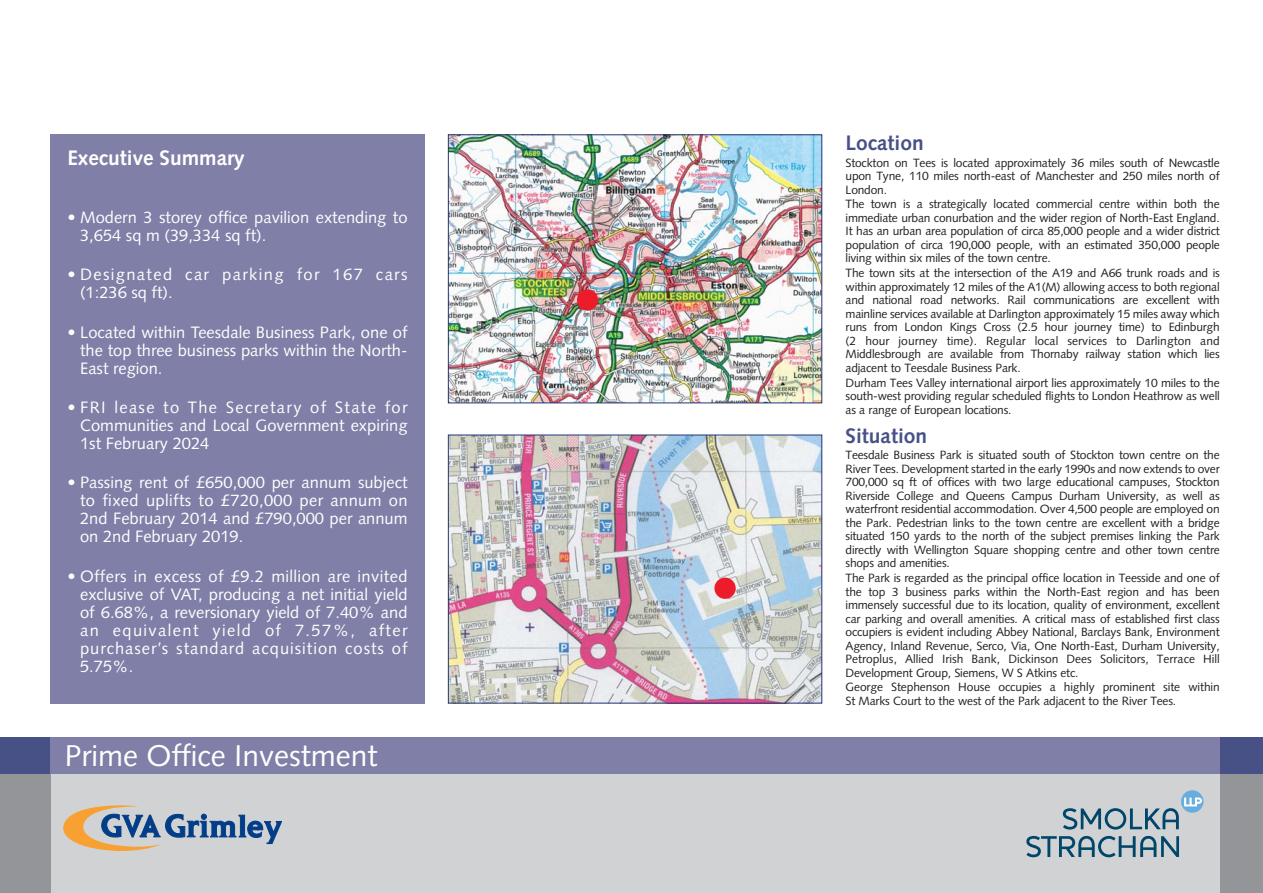
<style>
.page{position:relative;width:1263px;height:893px;background:#fff}
.page>*{position:absolute;margin:0;border:0;box-sizing:border-box;transform-origin:0 0}
.t1{font:30px "Syntax";color:#fff}
.t2{font:700 21px "Syntax";color:#485186}
.t3{font:700 21px "Syntax";color:#fff}
.t4{font:16.5px/18px "Syntax";color:#fff;text-align:justify}
.t5{font:16.5px/18px "Syntax";letter-spacing:.085em;color:#fff}
.t6{font:12px/13.5px "Syntax";letter-spacing:-.015em;color:#231f20;text-align:justify}
</style>
<div class="page">
<div style="left:0;top:742px;width:1263px;height:151px;background:#d1d2d4"></div>
<div style="left:1220px;top:772px;width:43px;height:121px;background:#939598"></div>
<div style="left:50px;top:134px;width:375px;height:569px;background:#7f7fa7"></div>
<div style="left:0;top:763px;width:51px;height:130px;background:#939598"></div>
<img style="left:450px;top:136px;width:370px;height:265px">
<div style="left:448px;top:134px;width:374px;height:269px;border:1px solid #223675"></div>
<img style="left:450px;top:437px;width:370px;height:264px">
<div style="left:448px;top:435px;width:374px;height:268px;border:1px solid #223675"></div>
<div style="left:714px;top:578px;width:22px;height:21px;background:#ed1c2b;border-radius:50%"></div>
<div style="left:577px;top:289px;width:21px;height:22px;background:#ed1c2b;border-radius:50%"></div>
<svg style="left:63px;top:805px;width:219px;height:46px"></svg>
<div style="left:0;top:737px;width:1263px;height:37px;background:#485186"></div>
<div style="left:51px;top:737px;width:1169px;height:37px;background:#7f7fa7"></div>
<svg style="left:1026px;top:836px;width:153px;height:21px"></svg>
<svg style="left:1181px;top:790px;width:22px;height:23px"></svg>
<svg style="left:1063px;top:798px;width:138px;height:32px"></svg>
<h2 class="t3" style="left:67px;top:149px;width:179px">Executive Summary</h2>
<h3 class="t4" style="left:80px;top:210px;width:329px;text-indent:-13px">• Modern 3 storey office pavilion extending to<br>3,654 sq m (39,334 sq ft).</h3>
<h3 class="t5" style="left:80px;top:267px;width:329px;text-indent:-13px">• Designated car parking for 167 cars (1:236 sq ft).</h3>
<h3 class="t4" style="left:80px;top:325px;width:329px;text-indent:-13px">• Located within Teesdale Business Park, one of the top three business parks within the North-East region.</h3>
<h3 class="t4" style="left:80px;top:400px;width:329px;text-indent:-13px">• FRI lease to The Secretary of State for Communities and Local Government expiring 1st February 2024</h3>
<h3 class="t4" style="left:80px;top:475px;width:329px;text-indent:-13px">• Passing rent of £650,000 per annum subject to fixed uplifts to £720,000 per annum on 2nd February 2014 and £790,000 per annum on 2nd February 2019.</h3>
<h3 class="t4" style="left:80px;top:568px;width:329px;text-indent:-13px">• Offers in excess of £9.2 million are invited exclusive of VAT, producing a net initial yield of 6.68%, a reversionary yield of 7.40% and an equivalent yield of 7.57%, after purchaser’s standard acquisition costs of 5.75%.</h3>
<h1 class="t1" style="left:65px;top:743px;width:314px">Prime Office Investment</h1>
<h2 class="t2" style="left:845px;top:134px;width:80px">Location</h2>
<p class="t6" style="left:845px;top:157px;width:376px">Stockton on Tees is located approximately 36 miles south of Newcastle upon Tyne, 110 miles north-east of Manchester and 250 miles north of London.</p>
<p class="t6" style="left:845px;top:199px;width:376px">The town is a strategically located commercial centre within both the immediate urban conurbation and the wider region of North-East England.<br>It has an urban area population of circa 85,000 people and a wider district population of circa 190,000 people, with an estimated 350,000 people living within six miles of the town centre.</p>
<p class="t6" style="left:845px;top:267px;width:376px">The town sits at the intersection of the A19 and A66 trunk roads and is within approximately 12 miles of the A1(M) allowing access to both regional and national road networks. Rail communications are excellent with mainline services available at Darlington approximately 15 miles away which runs from London Kings Cross (2.5 hour journey time) to Edinburgh (2 hour journey time). Regular local services to Darlington and Middlesbrough are available from Thornaby railway station which lies adjacent to Teesdale Business Park.</p>
<p class="t6" style="left:845px;top:377px;width:376px">Durham Tees Valley international airport lies approximately 10 miles to the south-west providing regular scheduled flights to London Heathrow as well as a range of European locations.</p>
<h2 class="t2" style="left:845px;top:427px;width:83px">Situation</h2>
<p class="t6" style="left:845px;top:449px;width:376px">Teesdale Business Park is situated south of Stockton town centre on the River Tees. Development started in the early 1990s and now extends to over 700,000 sq ft of offices with two large educational campuses, Stockton Riverside College and Queens Campus Durham University, as well as waterfront residential accommodation. Over 4,500 people are employed on the Park. Pedestrian links to the town centre are excellent with a bridge situated 150 yards to the north of the subject premises linking the Park directly with Wellington Square shopping centre and other town centre shops and amenities.</p>
<p class="t6" style="left:845px;top:572px;width:376px">The Park is regarded as the principal office location in Teesside and one of the top 3 business parks within the North-East region and has been immensely successful due to its location, quality of environment, excellent car parking and overall amenities. A critical mass of established first class occupiers is evident including Abbey National, Barclays Bank, Environment Agency, Inland Revenue, Serco, Via, One North-East, Durham University, Petroplus, Allied Irish Bank, Dickinson Dees Solicitors, Terrace Hill Development Group, Siemens, W S Atkins etc.</p>
<p class="t6" style="left:845px;top:682px;width:376px">George Stephenson House occupies a highly prominent site within<br>St Marks Court to the west of the Park adjacent to the River Tees.</p>
</div>
